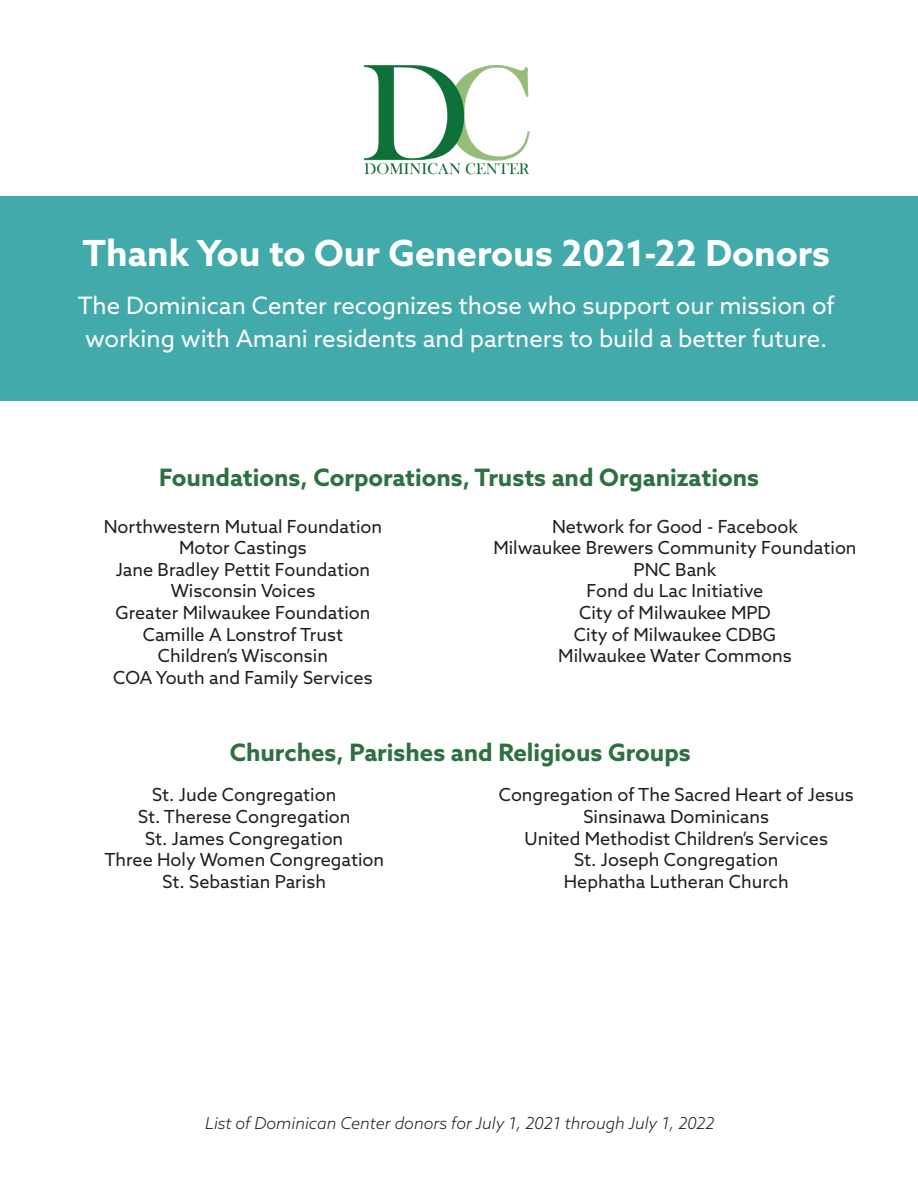
<style>
.page{position:relative;width:918px;height:1188px;background:#fff}
.page>*{position:absolute;margin:0;border:0;box-sizing:border-box;transform-origin:0 0}
.t1{font:700 36px "Azo Sans";color:#fff}
.t2{font:24px/33px "Azo Sans";color:#fff;text-align:center}
.t3{font:700 24px "Azo Sans";color:#2f7042}
.t4{font:18px "Azo Sans";color:#231f20}
.t5{font:italic 300 16.5px "Azo Sans";color:#231f20}
</style>
<div class="page">
<div style="left:0;top:197px;width:918px;height:204px;background:#43aaab"></div>
<img style="left:364px;top:65px;width:166px;height:110px">
<p class="t1" style="left:83px;top:229px;width:749px">Thank You to Our Generous 2021-22 Donors</p>
<p class="t2" style="left:78px;top:289px;width:759px">The Dominican Center recognizes those who support our mission of working with Amani residents and partners to build a better future.</p>
<p class="t3" style="left:159px;top:462px;width:601px">Foundations, Corporations, Trusts and Organizations</p>
<p class="t4" style="left:104px;top:514px;width:280px">Northwestern Mutual Foundation</p>
<p class="t4" style="left:179px;top:536px;width:129px">Motor Castings</p>
<p class="t4" style="left:116px;top:558px;width:256px">Jane Bradley Pettit Foundation</p>
<p class="t4" style="left:171px;top:579px;width:146px">Wisconsin Voices</p>
<p class="t4" style="left:116px;top:601px;width:256px">Greater Milwaukee Foundation</p>
<p class="t4" style="left:143px;top:622px;width:202px">Camille A Lonstrof Trust</p>
<p class="t4" style="left:158px;top:644px;width:172px">Children’s Wisconsin</p>
<p class="t4" style="left:113px;top:666px;width:261px">COA Youth and Family Services</p>
<p class="t4" style="left:552px;top:514px;width:247px">Network for Good - Facebook</p>
<p class="t4" style="left:493px;top:536px;width:365px">Milwaukee Brewers Community Foundation</p>
<p class="t4" style="left:634px;top:558px;width:84px">PNC Bank</p>
<p class="t4" style="left:587px;top:579px;width:178px">Fond du Lac Initiative</p>
<p class="t4" style="left:579px;top:601px;width:193px">City of Milwaukee MPD</p>
<p class="t4" style="left:574px;top:622px;width:204px">City of Milwaukee CDBG</p>
<p class="t4" style="left:558px;top:644px;width:235px">Milwaukee Water Commons</p>
<p class="t3" style="left:230px;top:737px;width:463px">Churches, Parishes and Religious Groups</p>
<p class="t4" style="left:152px;top:783px;width:186px">St. Jude Congregation</p>
<p class="t4" style="left:138px;top:805px;width:214px">St. Therese Congregation</p>
<p class="t4" style="left:145px;top:826px;width:200px">St. James Congregation</p>
<p class="t4" style="left:104px;top:848px;width:281px">Three Holy Women Congregation</p>
<p class="t4" style="left:163px;top:870px;width:165px">St. Sebastian Parish</p>
<p class="t4" style="left:499px;top:783px;width:357px">Congregation of The Sacred Heart of Jesus</p>
<p class="t4" style="left:583px;top:805px;width:187px">Sinsinawa Dominicans</p>
<p class="t4" style="left:525px;top:826px;width:305px">United Methodist Children’s Services</p>
<p class="t4" style="left:574px;top:848px;width:206px">St. Joseph Congregation</p>
<p class="t4" style="left:564px;top:870px;width:226px">Hephatha Lutheran Church</p>
<p class="t5" style="left:205px;top:1112px;width:511px">List of Dominican Center donors for July 1, 2021 through July 1, 2022</p>
</div>
